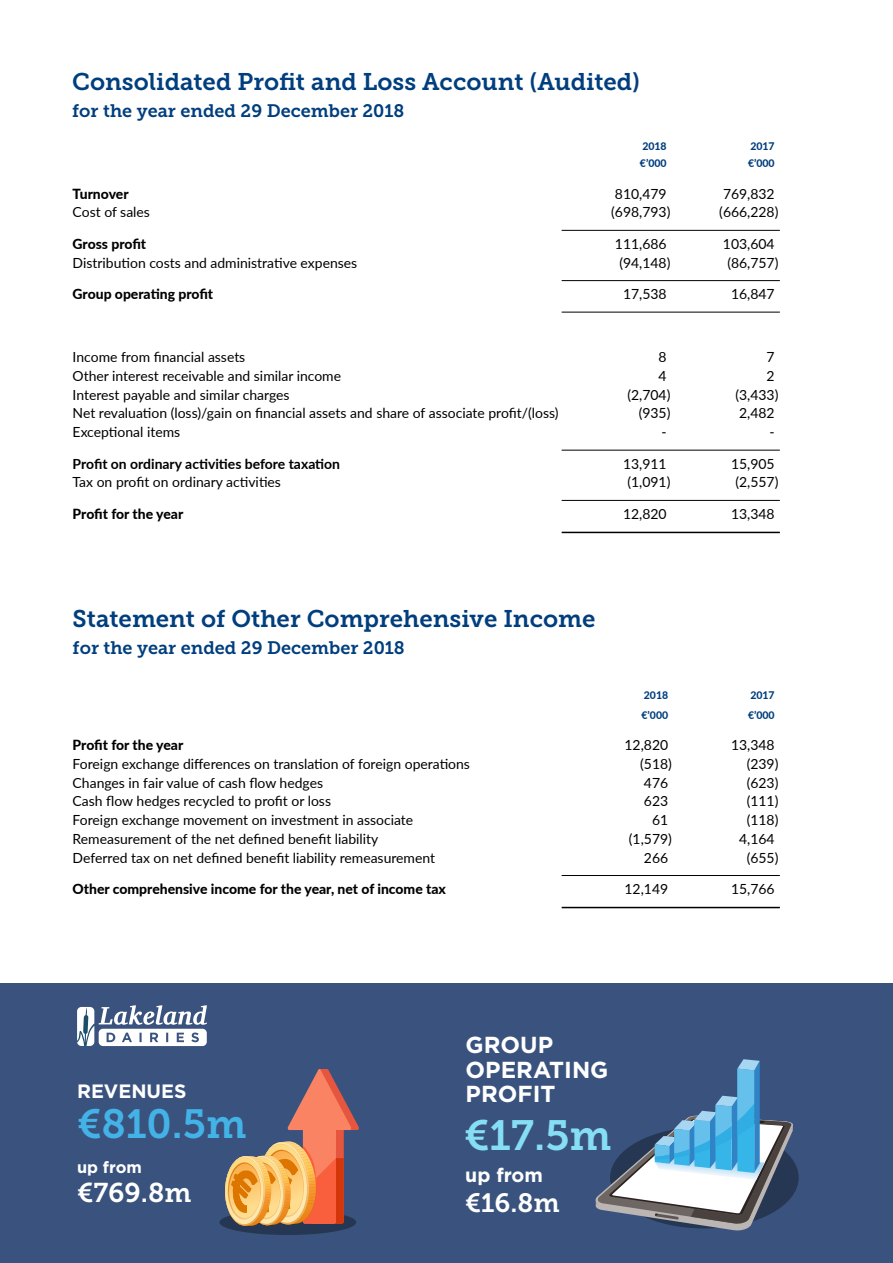
<style>
.page{position:relative;width:893px;height:1263px;background:#fff}
.page>*{position:absolute;margin:0;border:0;box-sizing:border-box;transform-origin:0 0}
.t1{font:42.15px "Museo Slab 700";color:#85def5}
.t2{font:40.5px "Museo Slab 700";color:#43b3e7}
.t3{font:27px "Museo Slab 700";color:#fff}
.t4{font:26.4px "Museo Slab 700";color:#fff}
.t5{font:24px "Museo Slab 700";color:#003e7e}
.t6{font:700 23.1px/24.3px "Gotham";color:#fff}
.t7{font:700 19.5px "Gotham";color:#fff}
.t8{font:700 19.35px "Gotham";color:#fff}
.t9{font:18px "Museo Slab 700";color:#003e7e}
.t10{font:700 16.2px "Gotham";color:#fff}
.t11{font:13.95px "Lato";color:#000}
.t12{font:800 13.95px "Lato";color:#000}
.t13{font:700 13.95px "Lato";color:#000}
.t14{font:800 10.5px "Lato";color:#003e7e}
</style>
<div class="page">
<hr style="left:562px;top:230px;width:218px;height:1px;background:#000">
<hr style="left:562px;top:280px;width:218px;height:1px;background:#000">
<hr style="left:562px;top:312px;width:218px;height:1px;background:#000">
<hr style="left:562px;top:450px;width:218px;height:1px;background:#000">
<hr style="left:562px;top:500px;width:218px;height:1px;background:#000">
<hr style="left:562px;top:532px;width:218px;height:1px;background:#000">
<hr style="left:562px;top:875px;width:218px;height:1px;background:#000">
<hr style="left:562px;top:907px;width:218px;height:1px;background:#000">
<div style="left:0;top:984px;width:893px;height:279px;background:#3a537e"></div>
<svg style="left:77px;top:1005px;width:130px;height:41px"></svg>
<div style="left:219px;top:1209px;width:137px;height:26px;background:#263753;border-radius:50%"></div>
<svg style="left:225px;top:1069px;width:134px;height:157px"></svg>
<svg style="left:595px;top:1059px;width:198px;height:172px"></svg>
<h3 class="t5" style="left:72px;top:68px;width:569px">Consolidated Profit and Loss Account (Audited)</h3>
<p class="t9" style="left:72px;top:101px;width:334px">for the year ended 29 December 2018</p>
<p class="t14" style="left:642px;top:138px;width:26px">2018</p>
<p class="t14" style="left:750px;top:138px;width:26px">2017</p>
<p class="t14" style="left:640px;top:155px;width:28px">€’000</p>
<p class="t14" style="left:748px;top:155px;width:28px">€’000</p>
<p class="t12" style="left:73px;top:183px;width:58px">Turnover</p>
<p class="t11" style="left:615px;top:184px;width:53px">810,479</p>
<p class="t11" style="left:723px;top:184px;width:53px">769,832</p>
<p class="t11" style="left:73px;top:202px;width:79px">Cost of sales</p>
<p class="t11" style="left:611px;top:202px;width:61px">(698,793)</p>
<p class="t11" style="left:719px;top:202px;width:61px">(666,228)</p>
<p class="t12" style="left:73px;top:233px;width:75px">Gross profit</p>
<p class="t11" style="left:615px;top:234px;width:53px">111,686</p>
<p class="t11" style="left:723px;top:234px;width:53px">103,604</p>
<p class="t11" style="left:73px;top:253px;width:286px">Distribution costs and administrative expenses</p>
<p class="t11" style="left:619px;top:253px;width:53px">(94,148)</p>
<p class="t11" style="left:727px;top:253px;width:53px">(86,757)</p>
<p class="t12" style="left:73px;top:284px;width:142px">Group operating profit</p>
<p class="t11" style="left:623px;top:284px;width:45px">17,538</p>
<p class="t11" style="left:731px;top:284px;width:45px">16,847</p>
<p class="t11" style="left:73px;top:347px;width:174px">Income from financial assets</p>
<p class="t11" style="left:659px;top:347px;width:10px">8</p>
<p class="t11" style="left:767px;top:347px;width:10px">7</p>
<p class="t11" style="left:73px;top:366px;width:270px">Other interest receivable and similar income</p>
<p class="t11" style="left:659px;top:366px;width:10px">4</p>
<p class="t11" style="left:767px;top:366px;width:10px">2</p>
<p class="t11" style="left:73px;top:385px;width:218px">Interest payable and similar charges</p>
<p class="t11" style="left:627px;top:385px;width:44px">(2,704)</p>
<p class="t11" style="left:735px;top:385px;width:44px">(3,433)</p>
<p class="t11" style="left:73px;top:403px;width:487px">Net revaluation (loss)/gain on financial assets and share of associate profit/(loss)</p>
<p class="t11" style="left:639px;top:403px;width:33px">(935)</p>
<p class="t11" style="left:739px;top:403px;width:37px">2,482</p>
<p class="t11" style="left:73px;top:422px;width:109px">Exceptional items</p>
<p class="t11" style="left:661px;top:422px;width:7px">-</p>
<p class="t11" style="left:769px;top:422px;width:7px">-</p>
<p class="t13" style="left:73px;top:453px;width:269px">Profit on ordinary activities before taxation</p>
<p class="t11" style="left:623px;top:454px;width:45px">13,911</p>
<p class="t11" style="left:731px;top:454px;width:45px">15,905</p>
<p class="t11" style="left:73px;top:472px;width:210px">Tax on profit on ordinary activities</p>
<p class="t11" style="left:627px;top:472px;width:44px">(1,091)</p>
<p class="t11" style="left:735px;top:472px;width:44px">(2,557)</p>
<p class="t12" style="left:73px;top:503px;width:112px">Profit for the year</p>
<p class="t11" style="left:623px;top:504px;width:45px">12,820</p>
<p class="t11" style="left:731px;top:504px;width:45px">13,348</p>
<h3 class="t5" style="left:73px;top:605px;width:524px">Statement of Other Comprehensive Income</h3>
<p class="t9" style="left:73px;top:637px;width:334px">for the year ended 29 December 2018</p>
<p class="t14" style="left:644px;top:687px;width:26px">2018</p>
<p class="t14" style="left:750px;top:687px;width:26px">2017</p>
<p class="t14" style="left:641px;top:707px;width:28px">€’000</p>
<p class="t14" style="left:748px;top:707px;width:28px">€’000</p>
<p class="t12" style="left:73px;top:734px;width:112px">Profit for the year</p>
<p class="t11" style="left:625px;top:735px;width:45px">12,820</p>
<p class="t11" style="left:731px;top:735px;width:45px">13,348</p>
<p class="t11" style="left:73px;top:754px;width:399px">Foreign exchange differences on translation of foreign operations</p>
<p class="t11" style="left:640px;top:754px;width:33px">(518)</p>
<p class="t11" style="left:747px;top:754px;width:33px">(239)</p>
<p class="t11" style="left:73px;top:772px;width:252px">Changes in fair value of cash flow hedges</p>
<p class="t11" style="left:644px;top:772px;width:26px">476</p>
<p class="t11" style="left:747px;top:772px;width:33px">(623)</p>
<p class="t11" style="left:73px;top:791px;width:260px">Cash flow hedges recycled to profit or loss</p>
<p class="t11" style="left:644px;top:791px;width:26px">623</p>
<p class="t11" style="left:747px;top:791px;width:33px">(111)</p>
<p class="t11" style="left:73px;top:810px;width:342px">Foreign exchange movement on investment in associate</p>
<p class="t11" style="left:652px;top:810px;width:18px">61</p>
<p class="t11" style="left:747px;top:810px;width:33px">(118)</p>
<p class="t11" style="left:73px;top:829px;width:307px">Remeasurement of the net defined benefit liability</p>
<p class="t11" style="left:629px;top:829px;width:44px">(1,579)</p>
<p class="t11" style="left:739px;top:829px;width:37px">4,164</p>
<p class="t11" style="left:73px;top:847px;width:364px">Deferred tax on net defined benefit liability remeasurement</p>
<p class="t11" style="left:644px;top:847px;width:26px">266</p>
<p class="t11" style="left:747px;top:847px;width:33px">(655)</p>
<p class="t12" style="left:73px;top:878px;width:375px">Other comprehensive income for the year, net of income tax</p>
<p class="t11" style="left:624px;top:879px;width:45px">12,149</p>
<p class="t11" style="left:731px;top:879px;width:45px">15,766</p>
<h3 class="t8" style="left:77px;top:1078px;width:111px">REVENUES</h3>
<h2 class="t2" style="left:77px;top:1101px;width:171px">€810.5m</h2>
<p class="t10" style="left:77px;top:1156px;width:66px">up from</p>
<h3 class="t3" style="left:77px;top:1177px;width:116px">€769.8m</h3>
<h3 class="t6" style="left:466px;top:1033px;width:144px">GROUP<br>OPERATING<br>PROFIT</h3>
<h1 class="t1" style="left:464px;top:1111px;width:149px">€17.5m</h1>
<h3 class="t7" style="left:465px;top:1162px;width:79px">up from</h3>
<h3 class="t4" style="left:465px;top:1188px;width:96px">€16.8m</h3>
</div>
